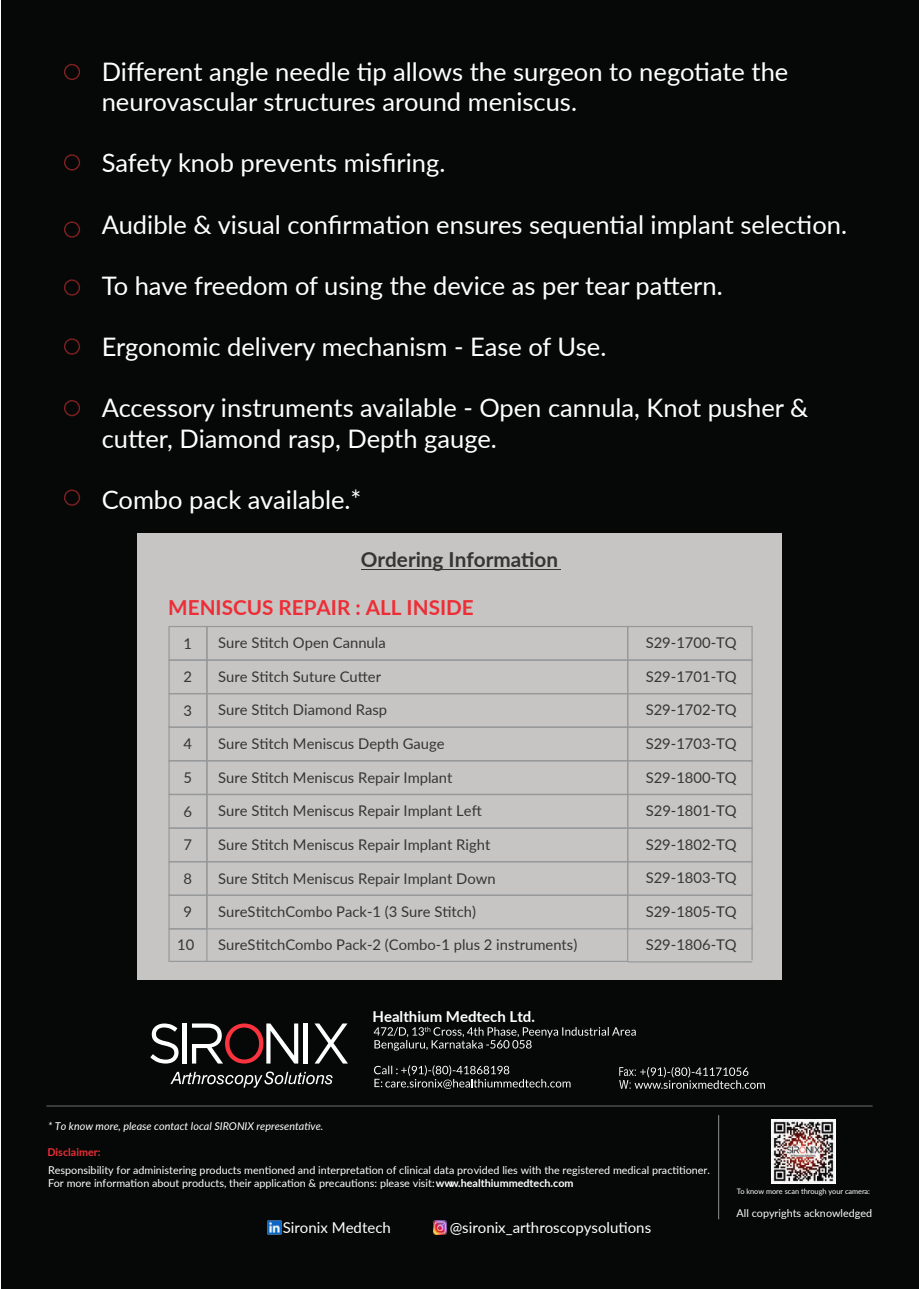
<style>
.page{position:relative;width:919px;height:1289px;background:#fff}
.page>*{position:absolute;margin:0;border:0;box-sizing:border-box;transform-origin:0 0}
.t1{font:25.5px/30.6px "Lato";color:#fff}
.t2{font:700 20.7px "Lato";color:#ed2e36}
.t3{font:700 20.7px "Lato";color:#363434}
.t4{font:15px "Lato";color:#fff}
.t5{font:700 15px "Lato";color:#fff}
.t6{font:14.85px "Lato";color:#363434}
.t7{font:10.8px "Lato";color:#fff}
.t8{font:italic 10.8px "Lato";color:#fff}
.t9{font:10.8px "Lato";color:#fcfbfc}
.t10{font:700 10.8px "Lato";color:#ed2e36}
.t11{font:7.5px "Lato";color:#fff}
.s1{font-weight:700}
</style>
<div class="page">
<div style="left:1px;top:0;width:917px;height:1288px;background:#060807"></div>
<div style="left:64px;top:64px;width:16px;height:16px;border:2px dashed #fff;border-radius:50%"></div>
<div style="left:64px;top:154px;width:16px;height:17px;border:2px dashed #fff;border-radius:50%"></div>
<div style="left:64px;top:221px;width:16px;height:17px;border:2px dashed #fff;border-radius:50%"></div>
<div style="left:64px;top:279px;width:16px;height:17px;border:2px dashed #fff;border-radius:50%"></div>
<div style="left:64px;top:338px;width:16px;height:17px;border:2px dashed #fff;border-radius:50%"></div>
<div style="left:64px;top:400px;width:16px;height:16px;border:2px dashed #fff;border-radius:50%"></div>
<div style="left:64px;top:489px;width:16px;height:17px;border:2px dashed #fff;border-radius:50%"></div>
<div style="left:137px;top:533px;width:644px;height:446px;background:#c6c5c4"></div>
<div style="left:206px;top:827px;width:422px;height:35px;border:1px solid #96989a"></div>
<div style="left:206px;top:861px;width:422px;height:34px;border:1px solid #96989a"></div>
<div style="left:206px;top:894px;width:422px;height:35px;border:1px solid #96989a"></div>
<div style="left:206px;top:659px;width:422px;height:35px;border:1px solid #96989a"></div>
<div style="left:206px;top:693px;width:422px;height:34px;border:1px solid #96989a"></div>
<div style="left:206px;top:726px;width:422px;height:35px;border:1px solid #96989a"></div>
<div style="left:206px;top:760px;width:422px;height:35px;border:1px solid #96989a"></div>
<div style="left:206px;top:626px;width:422px;height:34px;border:1px solid #96989a"></div>
<div style="left:627px;top:827px;width:125px;height:35px;border:1px solid #96989a"></div>
<div style="left:627px;top:861px;width:125px;height:34px;border:1px solid #96989a"></div>
<div style="left:627px;top:894px;width:125px;height:35px;border:1px solid #96989a"></div>
<div style="left:627px;top:659px;width:125px;height:35px;border:1px solid #96989a"></div>
<div style="left:627px;top:693px;width:125px;height:34px;border:1px solid #96989a"></div>
<div style="left:627px;top:726px;width:125px;height:35px;border:1px solid #96989a"></div>
<div style="left:627px;top:760px;width:125px;height:35px;border:1px solid #96989a"></div>
<div style="left:627px;top:626px;width:125px;height:34px;border:1px solid #96989a"></div>
<div style="left:168px;top:626px;width:39px;height:34px;border:1px solid #96989a"></div>
<div style="left:168px;top:659px;width:39px;height:35px;border:1px solid #96989a"></div>
<div style="left:168px;top:693px;width:39px;height:34px;border:1px solid #96989a"></div>
<div style="left:168px;top:726px;width:39px;height:35px;border:1px solid #96989a"></div>
<div style="left:168px;top:760px;width:39px;height:35px;border:1px solid #96989a"></div>
<div style="left:168px;top:827px;width:39px;height:35px;border:1px solid #96989a"></div>
<div style="left:168px;top:861px;width:39px;height:34px;border:1px solid #96989a"></div>
<div style="left:168px;top:894px;width:39px;height:35px;border:1px solid #96989a"></div>
<hr style="left:169px;top:928px;width:38px;height:1px;background:#96989a">
<div style="left:206px;top:794px;width:422px;height:34px;border:1px solid #96989a"></div>
<div style="left:168px;top:794px;width:39px;height:34px;border:1px solid #96989a"></div>
<div style="left:627px;top:794px;width:125px;height:34px;border:1px solid #96989a"></div>
<hr style="left:361px;top:569px;width:199px;height:1px;background:#363434">
<hr style="left:718px;top:1115px;width:1px;height:104px;background:#808285">
<hr style="left:46px;top:1105px;width:826px;height:1px;background:#6c6d70">
<svg style="left:373px;top:1026px;width:262px;height:24px"></svg>
<svg style="left:150px;top:1023px;width:28px;height:40px"></svg>
<hr style="left:182px;top:1023px;width:4px;height:40px;background:#fff">
<hr style="left:303px;top:1023px;width:4px;height:40px;background:#fff">
<svg style="left:314px;top:1023px;width:34px;height:40px"></svg>
<svg style="left:192px;top:1023px;width:106px;height:40px"></svg>
<svg style="left:170px;top:1071px;width:162px;height:16px"></svg>
<svg style="left:619px;top:1067px;width:145px;height:21px"></svg>
<svg style="left:374px;top:1065px;width:196px;height:23px"></svg>
<hr style="left:627px;top:928px;width:1px;height:33px;background:#96989a">
<hr style="left:169px;top:960px;width:38px;height:1px;background:#96989a">
<hr style="left:751px;top:926px;width:1px;height:34px;background:#96989a">
<hr style="left:207px;top:960px;width:420px;height:1px;background:#96989a">
<hr style="left:627px;top:961px;width:125px;height:1px;background:#96989a">
<hr style="left:206px;top:928px;width:1px;height:33px;background:#96989a">
<hr style="left:168px;top:928px;width:2px;height:33px;background:#96989a">
<img style="left:268px;top:1220px;width:13px;height:14px">
<img style="left:433px;top:1220px;width:13px;height:14px">
<img style="left:771px;top:1119px;width:64px;height:63px">
<h1 class="t1" style="left:102px;top:55px;width:688px">Different angle needle tip allows the surgeon to negotiate the neurovascular structures around meniscus.</h1>
<h1 class="t1" style="left:102px;top:147px;width:345px">Safety knob prevents misfiring.</h1>
<h1 class="t1" style="left:102px;top:208px;width:746px">Audible &amp; visual confirmation ensures sequential implant selection.</h1>
<h1 class="t1" style="left:102px;top:269px;width:622px">To have freedom of using the device as per tear pattern.</h1>
<h1 class="t1" style="left:102px;top:330px;width:506px">Ergonomic delivery mechanism - Ease of Use.</h1>
<h1 class="t1" style="left:102px;top:392px;width:708px">Accessory instruments available - Open cannula, Knot pusher &amp; cutter, Diamond rasp, Depth gauge.</h1>
<h1 class="t1" style="left:102px;top:483px;width:261px">Combo pack available.*</h1>
<h2 class="t3" style="left:361px;top:544px;width:199px">Ordering Information</h2>
<h2 class="t2" style="left:168px;top:592px;width:307px">MENISCUS REPAIR : ALL INSIDE</h2>
<p class="t6" style="left:183px;top:632px;width:10px">1</p>
<p class="t6" style="left:183px;top:666px;width:10px">2</p>
<p class="t6" style="left:183px;top:699px;width:10px">3</p>
<p class="t6" style="left:183px;top:733px;width:10px">4</p>
<p class="t6" style="left:183px;top:766px;width:10px">5</p>
<p class="t6" style="left:183px;top:800px;width:10px">6</p>
<p class="t6" style="left:183px;top:834px;width:10px">7</p>
<p class="t6" style="left:183px;top:867px;width:10px">8</p>
<p class="t6" style="left:183px;top:901px;width:10px">9</p>
<p class="t6" style="left:177px;top:933px;width:19px">10</p>
<p class="t6" style="left:218px;top:632px;width:169px">Sure Stitch Open Cannula</p>
<p class="t6" style="left:218px;top:666px;width:164px">Sure Stitch Suture Cutter</p>
<p class="t6" style="left:218px;top:699px;width:170px">Sure Stitch Diamond Rasp</p>
<p class="t6" style="left:218px;top:733px;width:228px">Sure Stitch Meniscus Depth Gauge</p>
<p class="t6" style="left:218px;top:766px;width:236px">Sure Stitch Meniscus Repair Implant</p>
<p class="t6" style="left:218px;top:800px;width:265px">Sure Stitch Meniscus Repair Implant Left</p>
<p class="t6" style="left:218px;top:833px;width:273px">Sure Stitch Meniscus Repair Implant Right</p>
<p class="t6" style="left:218px;top:867px;width:279px">Sure Stitch Meniscus Repair Implant Down</p>
<p class="t6" style="left:218px;top:901px;width:259px">SureStitchCombo Pack-1 (3 Sure Stitch)</p>
<p class="t6" style="left:218px;top:934px;width:360px">SureStitchCombo Pack-2 (Combo-1 plus 2 instruments)</p>
<p class="t5" style="left:372px;top:1005px;width:164px">Healthium Medtech Ltd.</p>
<p class="t8" style="left:48px;top:1118px;width:277px">* To know more, please contact local SIRONIX representative.</p>
<p class="t10" style="left:47px;top:1143px;width:55px">Disclaimer:</p>
<p class="t6" style="left:645px;top:632px;width:92px">S29-1700-TQ</p>
<p class="t6" style="left:645px;top:665px;width:92px">S29-1701-TQ</p>
<p class="t6" style="left:645px;top:699px;width:92px">S29-1702-TQ</p>
<p class="t6" style="left:645px;top:733px;width:92px">S29-1703-TQ</p>
<p class="t6" style="left:645px;top:766px;width:92px">S29-1800-TQ</p>
<p class="t6" style="left:645px;top:800px;width:92px">S29-1801-TQ</p>
<p class="t6" style="left:645px;top:833px;width:92px">S29-1802-TQ</p>
<p class="t6" style="left:645px;top:867px;width:92px">S29-1803-TQ</p>
<p class="t6" style="left:645px;top:901px;width:92px">S29-1805-TQ</p>
<p class="t6" style="left:645px;top:934px;width:92px">S29-1806-TQ</p>
<p class="t7" style="left:48px;top:1162px;width:663px">Responsibility for administering products mentioned and interpretation of clinical data provided lies with the registered medical practitioner.</p>
<p class="t7" style="left:48px;top:1175px;width:527px">For more information about products, their application &amp; precautions: please visit: <span class="s1">www.healthiummedtech.com</span></p>
<p class="t4" style="left:283px;top:1216px;width:110px">Sironix Medtech</p>
<p class="t4" style="left:449px;top:1216px;width:203px">@sironix_arthroscopysolutions</p>
<p class="t11" style="left:736px;top:1185px;width:135px">To know more scan through your camera:</p>
<p class="t9" style="left:736px;top:1205px;width:137px">All copyrights acknowledged</p>
</div>
